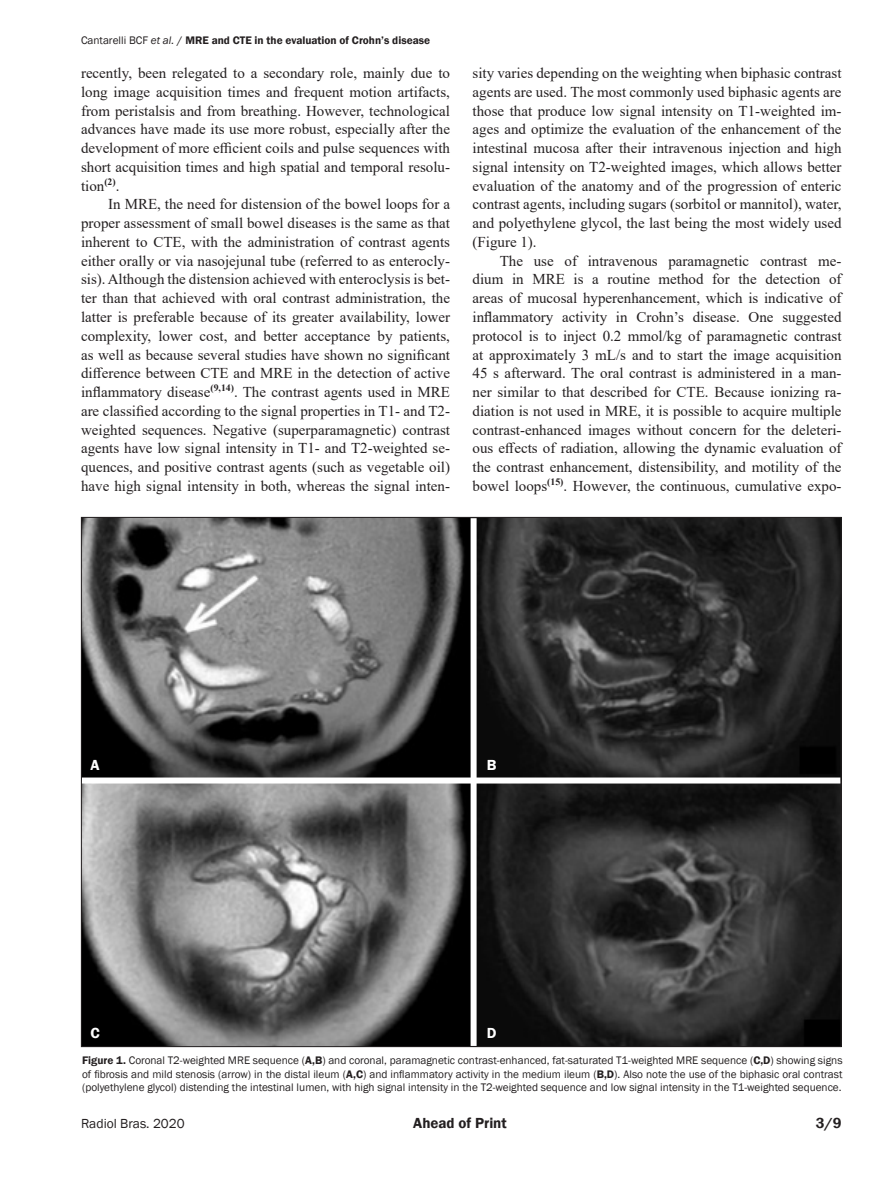
<style>
.page{position:relative;width:893px;height:1191px;background:#fff}
.page>*{position:absolute;margin:0;border:0;box-sizing:border-box;transform-origin:0 0}
.t1{font:15px/18.8px "Times New Roman";color:#231f20;text-align:justify}
.t2{font:600 15px "Franklin Gothic";color:#231f20}
.t3{font:600 15px "Franklin Gothic";color:#fff}
.t4{font:13.5px "Franklin Gothic";color:#231f20}
.t5{font:11.25px/13.5px "Franklin Gothic";color:#231f20;text-align:justify}
.t6{font:600 11.25px "Franklin Gothic";color:#231f20}
.s1{font-weight:400}
.s2{font-weight:400;font-style:italic}
.s3{font-weight:500}
.s4{font-weight:600}
</style>
<div class="page">
<img style="left:83px;top:519px;width:756px;height:526px">
<div style="left:82px;top:777px;width:758px;height:6px;background:#fff"></div>
<div style="left:471px;top:518px;width:6px;height:528px;background:#fff"></div>
<p class="t6" style="left:81px;top:33px;width:351px"><span class="s1">Cantarelli BCF</span> <span class="s2">et al.</span> <span class="s3">/</span> MRE and CTE in the evaluation of Crohn’s disease</p>
<p class="t1" style="left:81px;top:63px;width:371px">recently, been relegated to a secondary role, mainly due to long image acquisition times and frequent motion artifacts, from peristalsis and from breathing. However, technological advances have made its use more robust, especially after the development of more efficient coils and pulse sequences with short acquisition times and high spatial and temporal resolu&shy;tion<sup>(2)</sup>.</p>
<p class="t1" style="left:81px;top:195px;width:371px;text-indent:27px">In MRE, the need for distension of the bowel loops for a proper assessment of small bowel diseases is the same as that inherent to CTE, with the administration of contrast agents either orally or via nasojejunal tube (referred to as enterocly&shy;sis). Although the distension achieved with enteroclysis is bet&shy;ter than that achieved with oral contrast administration, the latter is preferable because of its greater availability, lower complexity, lower cost, and better acceptance by patients, as well as because several studies have shown no significant difference between CTE and MRE in the detection of active inflammatory disease<sup>(9,14)</sup>. The contrast agents used in MRE are classified according to the signal properties in T1- and T2- weighted sequences. Negative (superparamagnetic) contrast agents have low signal intensity in T1- and T2-weighted se&shy;quences, and positive contrast agents (such as vegetable oil) have high signal intensity in both, whereas the signal inten-</p>
<p class="t1" style="left:472px;top:63px;width:370px">sity varies depending on the weighting when biphasic contrast agents are used. The most commonly used biphasic agents are those that produce low signal intensity on T1-weighted im&shy;ages and optimize the evaluation of the enhancement of the intestinal mucosa after their intravenous injection and high signal intensity on T2-weighted images, which allows better evaluation of the anatomy and of the progression of enteric contrast agents, including sugars (sorbitol or mannitol), water, and polyethylene glycol, the last being the most widely used (Figure 1).</p>
<p class="t1" style="left:472px;top:251px;width:370px;text-indent:27px">The use of intravenous paramagnetic contrast me&shy;dium in MRE is a routine method for the detection of areas of mucosal hyperenhancement, which is indicative of inflammatory activity in Crohn’s disease. One suggested protocol is to inject 0.2 mmol/kg of paramagnetic contrast at approximately 3 mL/s and to start the image acquisition 45 s afterward. The oral contrast is administered in a man&shy;ner similar to that described for CTE. Because ionizing ra&shy;diation is not used in MRE, it is possible to acquire multiple contrast-enhanced images without concern for the deleteri&shy;ous effects of radiation, allowing the dynamic evaluation of the contrast enhancement, distensibility, and motility of the bowel loops<sup>(15)</sup>. However, the continuous, cumulative expo-</p>
<p class="t3" style="left:91px;top:755px;width:11px">A</p>
<p class="t3" style="left:487px;top:755px;width:11px">B</p>
<p class="t3" style="left:91px;top:1024px;width:11px">C</p>
<p class="t3" style="left:487px;top:1024px;width:11px">D</p>
<p class="t5" style="left:82px;top:1054px;width:762px"><span class="s4">Figure 1.</span> Coronal T2-weighted MRE sequence (<span class="s4">A,B</span>) and coronal, paramagnetic contrast-enhanced, fat-saturated T1-weighted MRE sequence (<span class="s4">C,D</span>) showing signs of fibrosis and mild stenosis (arrow) in the distal ileum (<span class="s4">A,C</span>) and inflammatory activity in the medium ileum (<span class="s4">B,D</span>). Also note the use of the biphasic oral contrast (polyethylene glycol) distending the intestinal lumen, with high signal intensity in the T2-weighted sequence and low signal intensity in the T1-weighted sequence.</p>
<p class="t4" style="left:81px;top:1114px;width:105px">Radiol Bras. 2020</p>
<p class="t2" style="left:413px;top:1113px;width:95px">Ahead of Print</p>
<p class="t2" style="left:833px;top:1113px;width:10px">3</p>
<p class="t2" style="left:816px;top:1113px;width:27px">3/9</p>
</div>
